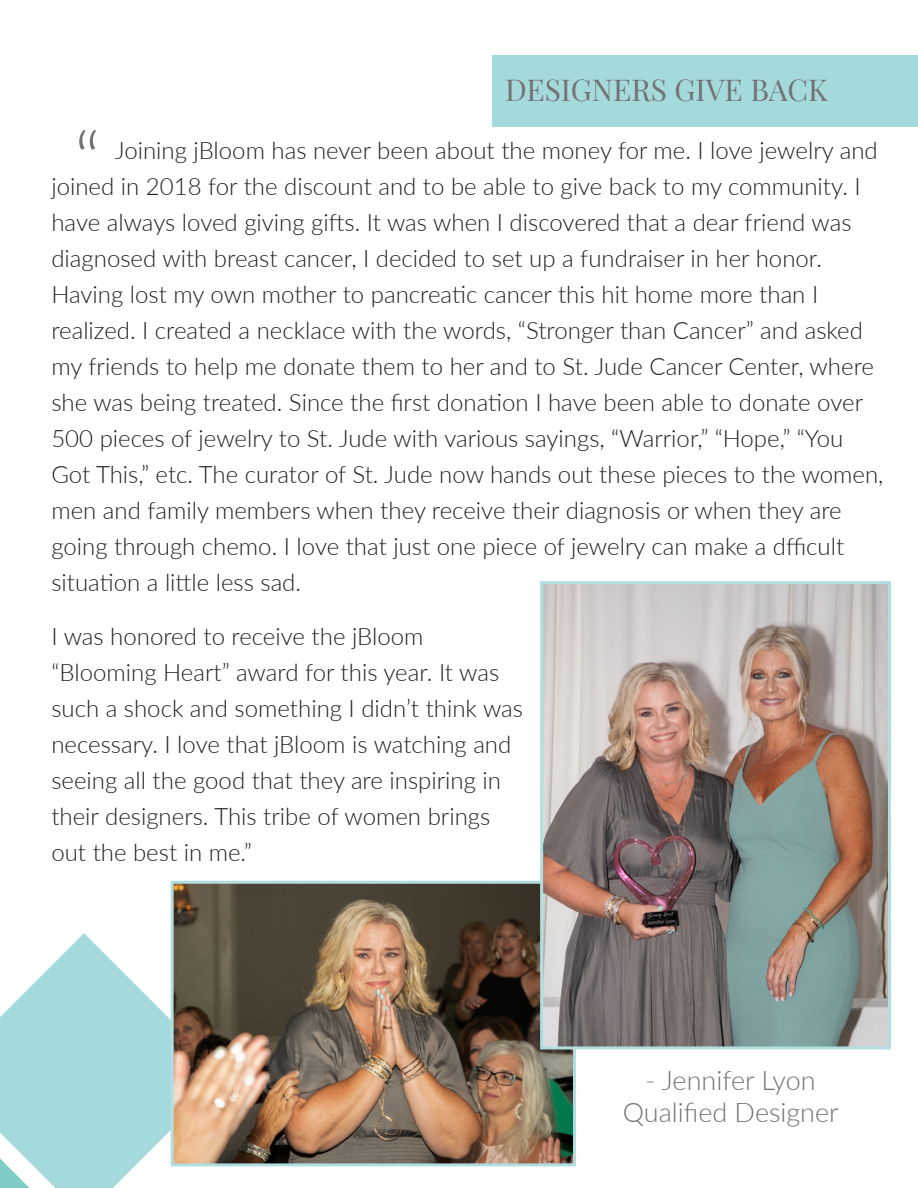
<style>
.page{position:relative;width:918px;height:1188px;background:#fff}
.page>*{position:absolute;margin:0;border:0;box-sizing:border-box;transform-origin:0 0}
.t1{font:300 78px "Lato";color:#737173}
.t2{font:30px "Playfair Display";color:#737173}
.t3{font:300 27px/32.4px "Lato";color:#737173;text-align:center}
.t4{font:300 24px/36px "Lato";color:#231f20}
</style>
<div class="page">
<svg style="left:0;top:933px;width:226px;height:255px;fill:#a4dadc"></svg>
<svg style="left:0;top:1159px;width:29px;height:29px"></svg>
<div style="left:492px;top:56px;width:426px;height:71px;background:#a4dadc"></div>
<img style="left:175px;top:885px;width:397px;height:277px">
<div style="left:171px;top:881px;width:405px;height:285px;border:3px solid #b1dfe1"></div>
<img style="left:544px;top:585px;width:343px;height:460px">
<div style="left:540px;top:581px;width:351px;height:468px;border:3px solid #b1dfe1"></div>
<p class="t2" style="left:505px;top:67px;width:324px">DESIGNERS GIVE BACK</p>
<p class="t4" style="left:51px;top:131px;width:834px;text-indent:63px">Joining jBloom has never been about the money for me. I love jewelry and joined in 2018 for the discount and to be able to give back to my community. I have always loved giving gifts. It was when I discovered that a dear friend was diagnosed with breast cancer, I decided to set up a fundraiser in her honor.<br>Having lost my own mother to pancreatic cancer this hit home more than I realized. I created a necklace with the words, “Stronger than Cancer” and asked my friends to help me donate them to her and to St. Jude Cancer Center, where she was being treated. Since the first donation I have been able to donate over 500 pieces of jewelry to St. Jude with various sayings, “Warrior,” “Hope,” “You Got This,” etc. The curator of St. Jude now hands out these pieces to the women, men and family members when they receive their diagnosis or when they are going through chemo. I love that just one piece of jewelry can make a dfficult situation a little less sad.</p>
<p class="t4" style="left:51px;top:617px;width:473px">I was honored to receive the jBloom “Blooming Heart” award for this year. It was such a shock and something I didn’t think was necessary. I love that jBloom is watching and seeing all the good that they are inspiring in their designers. This tribe of women brings out the best in me.”</p>
<h1 class="t1" style="left:74px;top:106px;width:28px">“</h1>
<p class="t3" style="left:623px;top:1063px;width:217px">- Jennifer Lyon<br>Qualified Designer</p>
</div>
